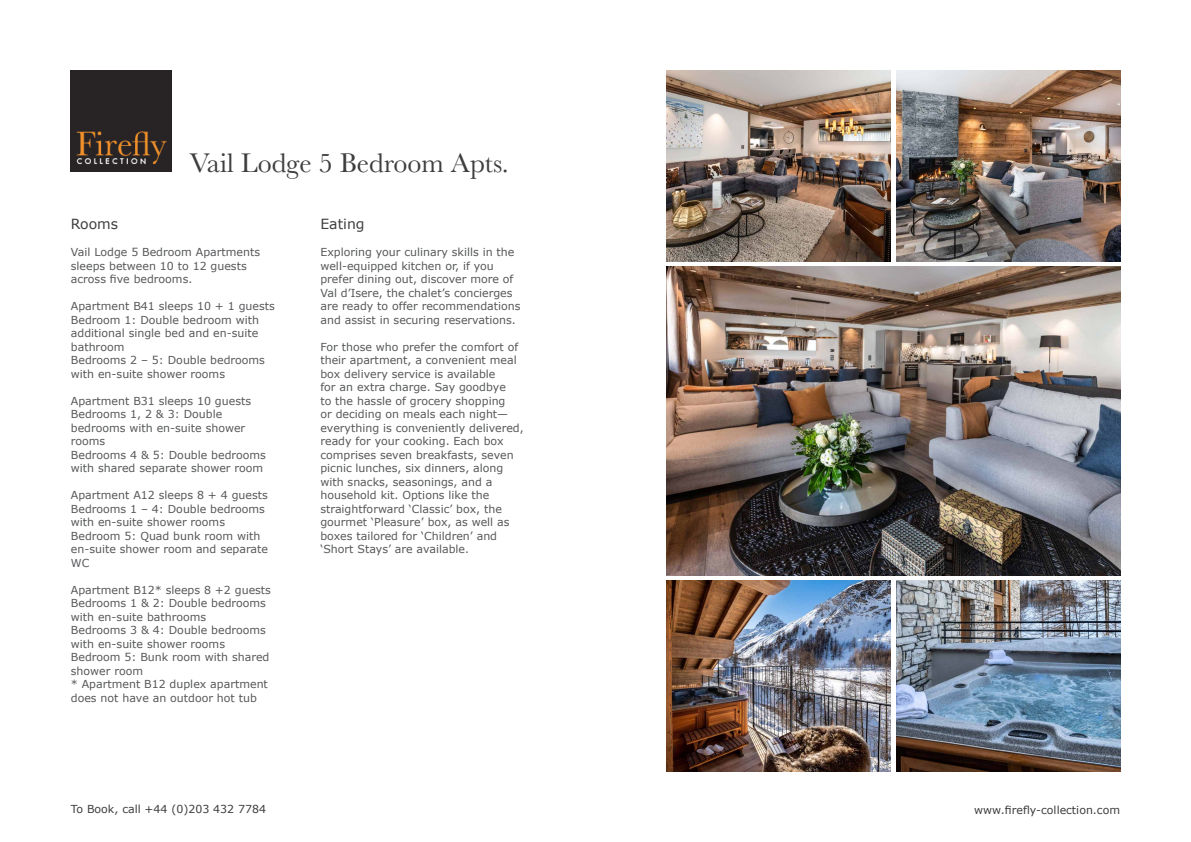
<style>
.page{position:relative;width:1191px;height:842px;background:#fff}
.page>*{position:absolute;margin:0;border:0;box-sizing:border-box;transform-origin:0 0}
.t1{font:28px "Baskerville";color:#3e3e3f}
.t2{font:14px "Verdana";color:#3e3e3f}
.t3{font:11px/13.5px "Verdana";color:#57585a}
.t4{font:11px "Verdana";color:#3e3e3f}
</style>
<div class="page">
<img style="left:71px;top:71px;width:101px;height:101px">
<img style="left:666px;top:71px;width:224px;height:190px">
<img style="left:896px;top:71px;width:224px;height:190px">
<img style="left:666px;top:267px;width:454px;height:308px">
<img style="left:896px;top:581px;width:224px;height:190px">
<img style="left:666px;top:581px;width:224px;height:190px">
<p class="t1" style="left:190px;top:145px;width:321px">Vail Lodge 5 Bedroom Apts.</p>
<p class="t2" style="left:71px;top:215px;width:49px">Rooms</p>
<p class="t3" style="left:71px;top:245px;width:191px">Vail Lodge 5 Bedroom Apartments sleeps between 10 to 12 guests across five bedrooms.</p>
<p class="t3" style="left:71px;top:299px;width:205px">Apartment B41 sleeps 10 + 1 guests</p>
<p class="t3" style="left:71px;top:313px;width:190px;text-align:justify">Bedroom 1: Double bedroom with additional single bed and en-suite bathroom</p>
<p class="t3" style="left:71px;top:353px;width:196px">Bedrooms 2 – 5: Double bedrooms with en-suite shower rooms</p>
<p class="t3" style="left:71px;top:394px;width:182px">Apartment B31 sleeps 10 guests</p>
<p class="t3" style="left:71px;top:407px;width:176px">Bedrooms 1, 2 &amp; 3: Double bedrooms with en-suite shower rooms</p>
<p class="t3" style="left:71px;top:448px;width:197px">Bedrooms 4 &amp; 5: Double bedrooms with shared separate shower room</p>
<p class="t3" style="left:71px;top:488px;width:198px">Apartment A12 sleeps 8 + 4 guests</p>
<p class="t3" style="left:71px;top:502px;width:196px">Bedrooms 1 – 4: Double bedrooms with en-suite shower rooms</p>
<p class="t3" style="left:71px;top:529px;width:199px">Bedroom 5: Quad bunk room with en-suite shower room and separate<br>WC</p>
<p class="t3" style="left:71px;top:583px;width:202px">Apartment B12* sleeps 8 +2 guests</p>
<p class="t3" style="left:71px;top:596px;width:197px">Bedrooms 1 &amp; 2: Double bedrooms with en-suite bathrooms</p>
<p class="t3" style="left:71px;top:623px;width:197px">Bedrooms 3 &amp; 4: Double bedrooms with en-suite shower rooms</p>
<p class="t3" style="left:71px;top:650px;width:200px">Bedroom 5: Bunk room with shared shower room</p>
<p class="t3" style="left:71px;top:677px;width:199px">* Apartment B12 duplex apartment does not have an outdoor hot tub</p>
<p class="t4" style="left:71px;top:802px;width:197px">To Book, call +44 (0)203 432 7784</p>
<p class="t2" style="left:320px;top:215px;width:46px">Eating</p>
<p class="t3" style="left:320px;top:245px;width:202px">Exploring your culinary skills in the well-equipped kitchen or, if you prefer dining out, discover more of Val d’Isere, the chalet’s concierges are ready to offer recommendations and assist in securing reservations.</p>
<p class="t3" style="left:320px;top:340px;width:205px">For those who prefer the comfort of their apartment, a convenient meal box delivery service is available<br>for an extra charge. Say goodbye<br>to the hassle of grocery shopping<br>or deciding on meals each night— everything is conveniently delivered, ready for your cooking. Each box comprises seven breakfasts, seven picnic lunches, six dinners, along with snacks, seasonings, and a household kit. Options like the straightforward ‘Classic’ box, the gourmet ‘Pleasure’ box, as well as boxes tailored for ‘Children’ and ‘Short Stays’ are available.</p>
<p class="t4" style="left:974px;top:803px;width:147px">www.firefly-collection.com</p>
</div>
